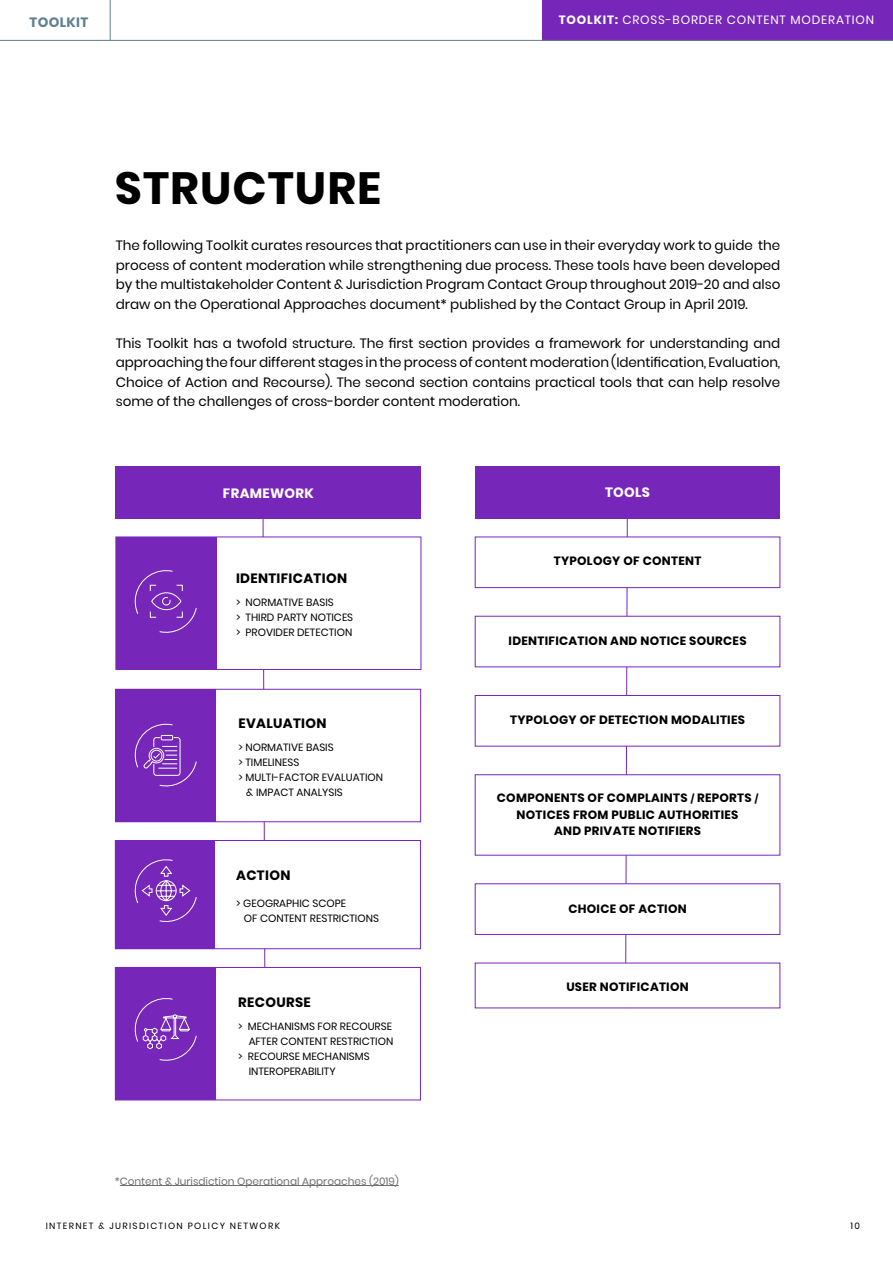
<style>
.page{position:relative;width:893px;height:1263px;background:#fff}
.page>*{position:absolute;margin:0;border:0;box-sizing:border-box;transform-origin:0 0}
.t1{font:700 45px "Poppins";letter-spacing:.025em;color:#000}
.t2{font:13.5px/19.5px "Poppins";letter-spacing:-.005em;color:#000;text-align:justify}
.t3{font:700 13.5px "Poppins";letter-spacing:.025em;color:#000}
.t4{font:700 13.5px "Poppins";letter-spacing:.025em;color:#fff}
.t5{font:700 13.5px "Poppins";letter-spacing:.025em;color:#617f92}
.t6{font:700 12px/16.5px "Poppins";letter-spacing:.025em;color:#000;text-align:center}
.t7{font:12px "Poppins";letter-spacing:.07em;color:#fff}
.t8{font:10.5px/15px "Poppins";color:#000}
.t9{font:10.5px "Poppins";color:#706f6f}
.t10{font:9px "Poppins";letter-spacing:.15em;color:#000}
.s1{font-weight:700}
.s2{font-size:9px}
</style>
<div class="page">
<div style="left:542px;top:0;width:351px;height:40px;background:#7726ba"></div>
<svg style="left:263px;top:519px;width:2px;height:448px"></svg>
<div style="left:115px;top:840px;width:306px;height:109px;background:#fff;border:1px solid #7726ba"></div>
<div style="left:116px;top:841px;width:99px;height:108px;background:#7726ba"></div>
<svg style="left:135px;top:859px;width:62px;height:63px"></svg>
<div style="left:156px;top:880px;width:20px;height:21px;border:1px solid #fff;border-radius:50%"></div>
<svg style="left:625px;top:519px;width:3px;height:444px"></svg>
<div style="left:115px;top:467px;width:305px;height:52px;background:#7726ba"></div>
<div style="left:115px;top:689px;width:306px;height:133px;background:#fff;border:1px solid #7726ba"></div>
<div style="left:115px;top:689px;width:101px;height:133px;background:#7726ba"></div>
<div style="left:115px;top:967px;width:306px;height:133px;background:#fff;border:1px solid #7726ba"></div>
<div style="left:115px;top:967px;width:101px;height:133px;background:#7726ba"></div>
<div style="left:116px;top:537px;width:305px;height:133px;background:#fff;border:1px solid #7726ba"></div>
<div style="left:116px;top:537px;width:100px;height:133px;background:#7726ba"></div>
<div style="left:475px;top:467px;width:305px;height:52px;background:#7726ba"></div>
<div style="left:475px;top:537px;width:305px;height:51px;background:#fff;border:1px solid #7726ba"></div>
<div style="left:475px;top:883px;width:305px;height:52px;background:#fff;border:1px solid #7726ba"></div>
<div style="left:475px;top:695px;width:305px;height:51px;background:#fff;border:1px solid #7726ba"></div>
<div style="left:475px;top:616px;width:305px;height:51px;background:#fff;border:1px solid #7726ba"></div>
<div style="left:475px;top:774px;width:305px;height:81px;background:#fff;border:1px solid #7726ba"></div>
<hr style="left:0;top:40px;width:893px;height:1px;background:#617f92">
<hr style="left:110px;top:0;width:1px;height:40px;background:#617f92">
<svg style="left:135px;top:570px;width:62px;height:63px"></svg>
<svg style="left:135px;top:723px;width:62px;height:64px"></svg>
<svg style="left:135px;top:998px;width:62px;height:63px"></svg>
<hr style="left:120px;top:1185px;width:279px;height:1px;background:#706f6f">
<p class="t5" style="left:30px;top:14px;width:60px">TOOLKIT</p>
<p class="t7" style="left:559px;top:13px;width:317px"><span class="s1">TOOLKIT:</span> CROSS-BORDER CONTENT MODERATION</p>
<h1 class="t1" style="left:115px;top:162px;width:268px">STRUCTURE</h1>
<p class="t2" style="left:116px;top:236px;width:666px">The following Toolkit curates resources that practitioners can use in their everyday work to guide the process of content moderation while strengthening due process. These tools have been developed by the multistakeholder Content &amp; Jurisdiction Program Contact Group throughout 2019-20 and also draw on the Operational Approaches document* published by the Contact Group in April 2019.</p>
<p class="t2" style="left:116px;top:333px;width:666px">This Toolkit has a twofold structure. The first section provides a framework for understanding and approaching the four different stages in the process of content moderation (Identification, Evaluation, Choice of Action and Recourse). The second section contains practical tools that can help resolve some of the challenges of cross-border content moderation.</p>
<p class="t4" style="left:223px;top:485px;width:92px">FRAMEWORK</p>
<p class="t3" style="left:236px;top:570px;width:113px">IDENTIFICATION</p>
<p class="t8" style="left:236px;top:594px;width:119px">&gt; NORMATIVE BASIS<br>&gt; THIRD PARTY NOTICES &gt; PROVIDER DETECTION</p>
<p class="t3" style="left:238px;top:715px;width:90px">EVALUATION</p>
<p class="t8" style="left:238px;top:739px;width:97px">&gt; NORMATIVE BASIS</p>
<p class="t8" style="left:238px;top:754px;width:62px">&gt; TIMELINESS</p>
<p class="t8" style="left:238px;top:769px;width:146px">&gt; MULTI-FACTOR EVALUATION</p>
<p class="t8" style="left:246px;top:784px;width:98px">&amp; IMPACT ANALYSIS</p>
<p class="t3" style="left:236px;top:868px;width:56px">ACTION</p>
<p class="t8" style="left:244px;top:896px;width:137px;text-indent:-8px">&gt; GEOGRAPHIC SCOPE<br>OF CONTENT RESTRICTIONS</p>
<p class="t3" style="left:238px;top:994px;width:74px">RECOURSE</p>
<p class="t8" style="left:238px;top:1018px;width:155px">&gt; MECHANISMS FOR RECOURSE</p>
<p class="t8" style="left:249px;top:1033px;width:146px">AFTER CONTENT RESTRICTION</p>
<p class="t8" style="left:238px;top:1048px;width:133px">&gt; RECOURSE MECHANISMS</p>
<p class="t8" style="left:249px;top:1063px;width:88px">INTEROPERABILITY</p>
<p class="t9" style="left:115px;top:1175px;width:286px">*Content &amp; Jurisdiction Operational Approaches (2019)</p>
<p class="t4" style="left:605px;top:484px;width:47px">TOOLS</p>
<p class="t6" style="left:554px;top:553px;width:149px">TYPOLOGY OF CONTENT</p>
<p class="t6" style="left:509px;top:632px;width:239px">IDENTIFICATION AND NOTICE SOURCES</p>
<p class="t6" style="left:510px;top:712px;width:236px">TYPOLOGY OF DETECTION MODALITIES</p>
<p class="t6" style="left:497px;top:790px;width:263px">COMPONENTS OF COMPLAINTS <span class="s2">/</span> REPORTS <span class="s2">/<br></span>NOTICES FROM PUBLIC AUTHORITIES<br>AND PRIVATE NOTIFIERS</p>
<p class="t6" style="left:568px;top:901px;width:120px">CHOICE OF ACTION</p>
<p class="t6" style="left:566px;top:979px;width:124px">USER NOTIFICATION</p>
<p class="t10" style="left:46px;top:1220px;width:236px">INTERNET &amp; JURISDICTION POLICY NETWORK</p>
<p class="t10" style="left:850px;top:1220px;width:11px">10</p>
</div>
